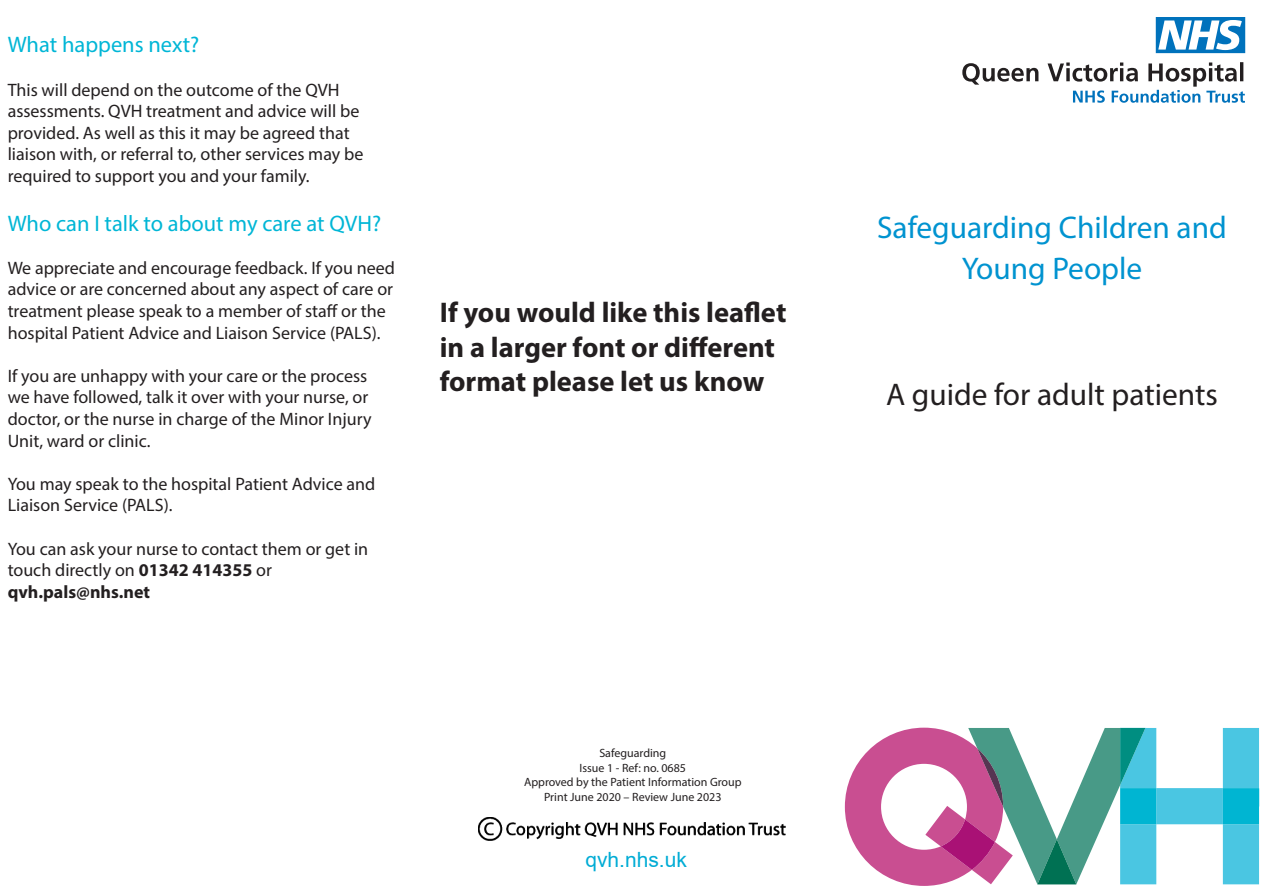
<style>
.page{position:relative;width:1263px;height:893px;background:#fff}
.page>*{position:absolute;margin:0;border:0;box-sizing:border-box;transform-origin:0 0}
.Second_Head{font:31.35px/40.3px "Myriad Pro";color:#0093d0;text-align:center}
.t1{font:31.35px "Myriad Pro";color:#231f20}
.t2{font:700 28.5px/34.2px "Myriad Pro";color:#231f20}
.t3{font:22.5px "Myriad Pro";color:#00b6d6}
.t4{font:21px "Arial";color:#00acd5}
.t5{font:18px/21.6px "Myriad Pro";color:#231f20}
.t6{font:700 18px "Myriad Pro";color:#231f20}
.t7{font:12px "Myriad Pro";color:#231f20}
.s1{font-weight:700}
</style>
<div class="page">
<img style="left:478px;top:817px;width:308px;height:24px">
<svg style="left:845px;top:728px;width:414px;height:158px"></svg>
<svg style="left:962px;top:62px;width:283px;height:41px"></svg>
<svg style="left:1156px;top:17px;width:89px;height:36px"></svg>
<p class="t3" style="left:8px;top:31px;width:193px">What happens next?</p>
<p class="t5" style="left:8px;top:78px;width:357px">This will depend on the outcome of the QVH assessments. QVH treatment and advice will be provided. As well as this it may be agreed that liaison with, or referral to, other services may be required to support you and your family.</p>
<p class="t3" style="left:8px;top:209px;width:375px">Who can I talk to about my care at QVH?</p>
<p class="t5" style="left:8px;top:257px;width:389px">We appreciate and encourage feedback. If you need advice or are concerned about any aspect of care or treatment please speak to a member of staff or the hospital Patient Advice and Liaison Service (PALS).</p>
<p class="t5" style="left:8px;top:365px;width:365px">If you are unhappy with your care or the process we have followed, talk it over with your nurse, or doctor, or the nurse in charge of the Minor Injury Unit, ward or clinic.</p>
<p class="t5" style="left:8px;top:473px;width:369px">You may speak to the hospital Patient Advice and<br>Liaison Service (PALS).</p>
<p class="t5" style="left:8px;top:537px;width:362px">You can ask your nurse to contact them or get in touch directly on <span class="s1">01342 414355</span> or</p>
<p class="t6" style="left:8px;top:580px;width:144px">qvh.pals@nhs.net</p>
<p class="t2" style="left:440px;top:295px;width:348px">If you would like this leaflet in a larger font or different format please let us know</p>
<p class="t7" style="left:599px;top:746px;width:68px">Safeguarding</p>
<p class="t7" style="left:579px;top:760px;width:108px">Issue 1 - Ref: no. 0685</p>
<p class="t7" style="left:524px;top:775px;width:219px">Approved by the Patient Information Group</p>
<p class="t7" style="left:544px;top:789px;width:179px">Print June 2020 – Review June 2023</p>
<p class="t4" style="left:585px;top:845px;width:103px">qvh.nhs.uk</p>
<p class="Second_Head" style="left:877px;top:207px;width:351px">Safeguarding Children and<br>Young People</p>
<p class="t1" style="left:886px;top:375px;width:333px">A guide for adult patients</p>
</div>
